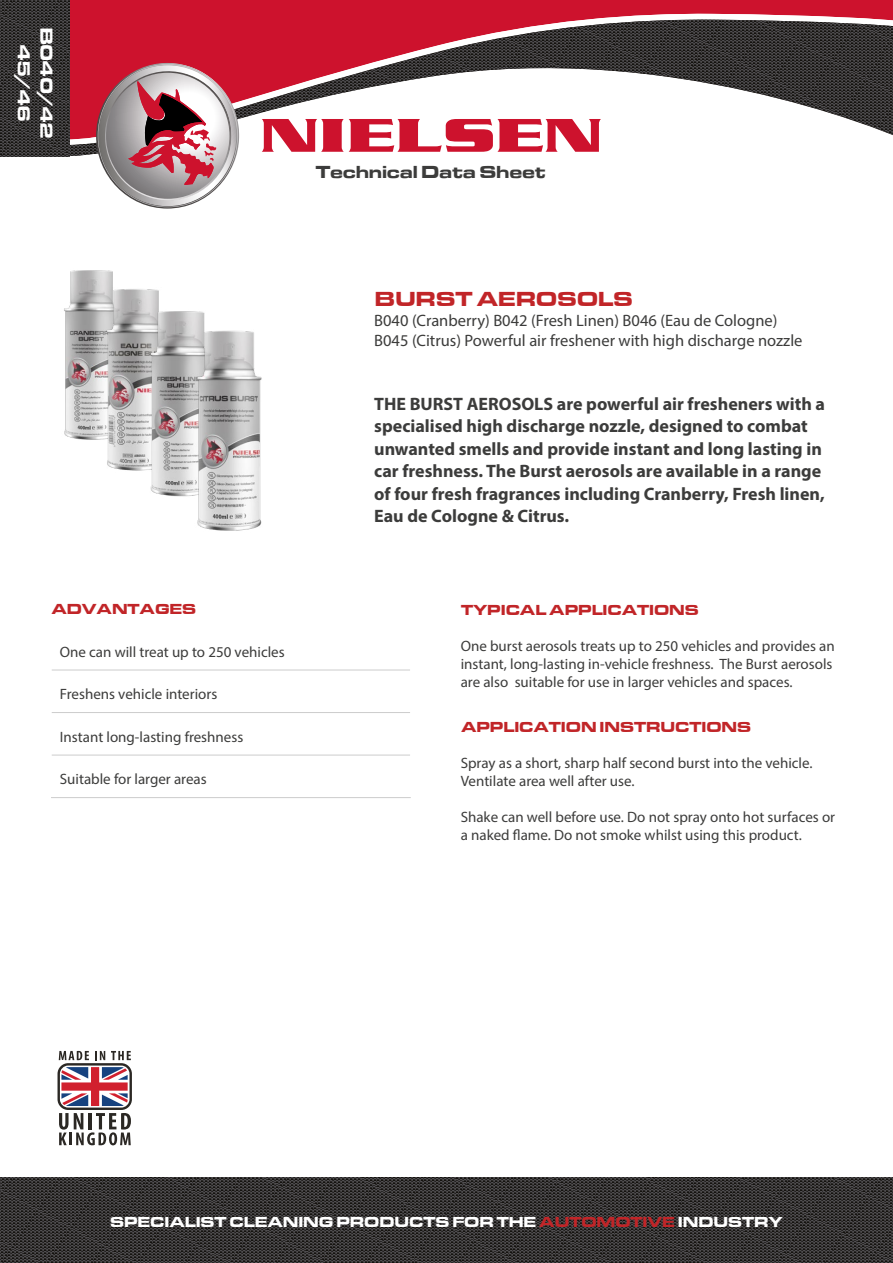
<style>
.page{position:relative;width:893px;height:1263px;background:#fff}
.page>*{position:absolute;margin:0;border:0;box-sizing:border-box;transform-origin:0 0}
.t1{font:900 21px "Eurostile Extended";letter-spacing:-.05em;color:#c12528}
.t2{font:700 18px/22.5px "Myriad Pro";color:#3c3c3b}
.t3{font:900 18px "Eurostile Extended";letter-spacing:-.05em;color:#3c3c3b}
.t4{font:900 18px/22.5px "Eurostile Extended";letter-spacing:-.05em;color:#fff;text-align:center}
.t5{font:16.5px/19.8px "Myriad Pro";color:#3c3c3b}
.t6{font:15px/18px "Myriad Pro";color:#3c3c3b}
.t7{font:900 15px "Eurostile Extended";letter-spacing:-.05em;color:#c12528}
.t8{font:900 15px "Eurostile Extended";letter-spacing:-.05em;color:#fff}
.s1{color:#c12528}
</style>
<div class="page">
<div style="left:69px;top:0;width:824px;height:13px;background:#cd122d"></div>
<svg style="left:69px;top:13px;width:824px;height:6px;fill:#cd122d"></svg>
<svg style="left:1px;top:19px;width:892px;height:138px"></svg>
<svg style="left:93px;top:63px;width:146px;height:146px"></svg>
<svg style="left:262px;top:119px;width:339px;height:33px"></svg>
<svg style="left:0;top:1178px;width:893px;height:85px;background:#343232"></svg>
<svg style="left:51px;top:669px;width:359px;height:86px"></svg>
<hr style="left:52px;top:670px;width:358px;height:1px;background:#ccc">
<hr style="left:52px;top:712px;width:358px;height:1px;background:#ccc">
<hr style="left:52px;top:755px;width:358px;height:1px;background:#ccc">
<hr style="left:51px;top:797px;width:360px;height:1px;background:#ccc">
<svg style="left:58px;top:1051px;width:74px;height:94px"></svg>
<svg style="left:0;top:0;width:69px;height:156px;background:#343232"></svg>
<img style="left:64px;top:270px;width:49px;height:170px">
<img style="left:80px;top:279px;width:79px;height:191px">
<img style="left:124px;top:300px;width:81px;height:196px">
<img style="left:168px;top:321px;width:94px;height:210px">
<p class="t4" style="left:58px;top:27px;width:114px;rotate:90deg">B040/42<br>45/46</p>
<p class="t3" style="left:315px;top:162px;width:232px">Technical Data Sheet</p>
<p class="t7" style="left:51px;top:601px;width:147px">ADVANTAGES</p>
<p class="t6" style="left:60px;top:642px;width:226px">One can will treat up to 250 vehicles</p>
<p class="t6" style="left:60px;top:685px;width:159px">Freshens vehicle interiors</p>
<p class="t6" style="left:60px;top:727px;width:185px">Instant long-lasting freshness</p>
<p class="t6" style="left:60px;top:770px;width:148px">Suitable for larger areas</p>
<h1 class="t1" style="left:374px;top:287px;width:261px">BURST AEROSOLS</h1>
<p class="t5" style="left:374px;top:310px;width:430px">B040 (Cranberry) B042 (Fresh Linen) B046 (Eau de Cologne)<br>B045 (Citrus) Powerful air freshener with high discharge nozzle</p>
<p class="t2" style="left:374px;top:392px;width:452px">THE BURST AEROSOLS are powerful air fresheners with a specialised high discharge nozzle, designed to combat unwanted smells and provide instant and long lasting in car freshness. The Burst aerosols are available in a range of four fresh fragrances including Cranberry, Fresh linen, Eau de Cologne &amp; Citrus.</p>
<p class="t7" style="left:461px;top:602px;width:240px">TYPICAL APPLICATIONS</p>
<p class="t6" style="left:461px;top:637px;width:376px">One burst aerosols treats up to 250 vehicles and provides an instant, long-lasting in-vehicle freshness. The Burst aerosols are also suitable for use in larger vehicles and spaces.</p>
<p class="t7" style="left:461px;top:719px;width:292px">APPLICATION INSTRUCTIONS</p>
<p class="t6" style="left:461px;top:754px;width:353px">Spray as a short, sharp half second burst into the vehicle.<br>Ventilate area well after use.</p>
<p class="t6" style="left:461px;top:808px;width:376px">Shake can well before use. Do not spray onto hot surfaces or a naked flame. Do not smoke whilst using this product.</p>
<p class="t8" style="left:110px;top:1214px;width:675px">SPECIALIST CLEANING PRODUCTS FOR THE <span class="s1">AUTOMOTIVE</span> INDUSTRY</p>
</div>
